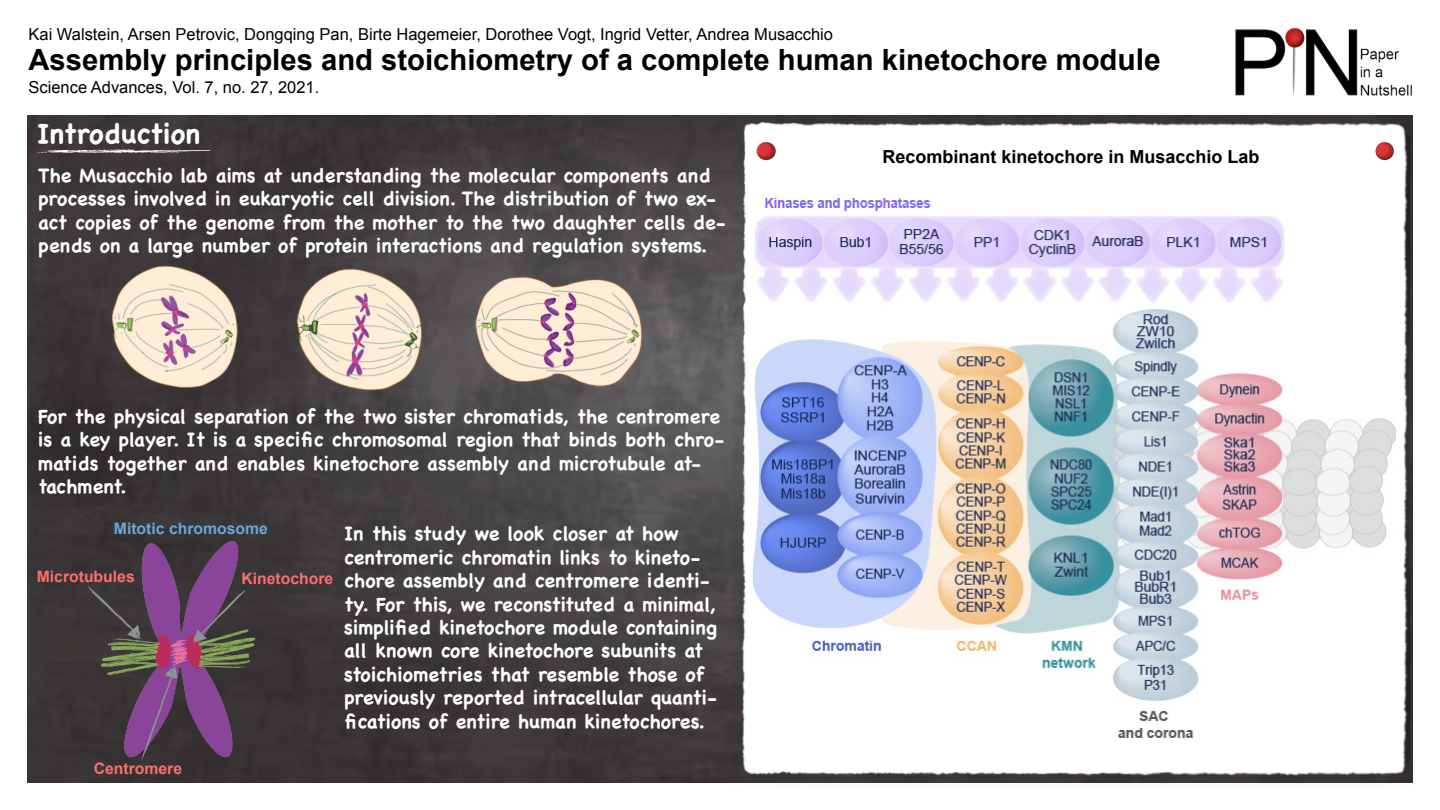
<style>
.page{position:relative;width:1440px;height:810px;background:#fff}
.page>*{position:absolute;margin:0;border:0;box-sizing:border-box;transform-origin:0 0}
.t1{font:700 29.25px "Arial";color:#000}
.t2{font:700 27.75px "Chalkboard SE";color:#fff}
.t3{font:700 19.5px/23.4px "Chalkboard SE";color:#fff}
.t4{font:700 18px "Arial";color:#000}
.t5{font:16.5px "Arial";color:#000}
.t6{font:700 15.75px "Arial";color:#fb6f6f}
.t7{font:700 15.75px "Arial";color:#6aa7db}
.s1{font-size:30px}
</style>
<div class="page">
<img style="left:27px;top:116px;width:1386px;height:667px">
<img style="left:1235px;top:27px;width:177px;height:69px">
<img style="left:734px;top:116px;width:676px;height:667px">
<img style="left:753px;top:137px;width:26px;height:28px">
<img style="left:1371px;top:137px;width:26px;height:28px">
<svg style="left:36px;top:149px;width:176px;height:5px"></svg>
<img style="left:748px;top:194px;width:647px;height:552px">
<img style="left:286px;top:263px;width:146px;height:130px">
<img style="left:469px;top:270px;width:179px;height:116px">
<img style="left:102px;top:264px;width:142px;height:128px">
<img style="left:82px;top:534px;width:191px;height:236px">
<p class="t5" style="left:28px;top:23px;width:806px">Kai Walstein, Arsen Petrovic, Dongqing Pan, Birte Hagemeier, Dorothee Vogt, Ingrid Vetter, Andrea Musacchio</p>
<h1 class="t1" style="left:28px;top:40px;width:1134px">Assembly principles and stoichiometry of a complete human kinetochore mod<span class="s1">ule</span></h1>
<p class="t5" style="left:28px;top:77px;width:292px">Science Advances, Vol. 7, no. 27, 2021.</p>
<p class="t2" style="left:37px;top:118px;width:165px">Introduction</p>
<p class="t3" style="left:38px;top:163px;width:689px">The Musacchio lab aims at understanding the molecular components and processes involved in eukaryotic cell division. The distribution of two ex&shy;act copies of the genome from the mother to the two daughter cells de&shy;pends on a large number of protein interactions and regulation systems.</p>
<p class="t3" style="left:38px;top:404px;width:688px">For the physical separation of the two sister chromatids, the centromere is a key player. It is a specific chromosomal region that binds both chro&shy;matids together and enables kinetochore assembly and microtubule at&shy;tachment.</p>
<p class="t7" style="left:114px;top:518px;width:156px">Mitotic chromosome</p>
<p class="t6" style="left:37px;top:566px;width:100px">Microtubules</p>
<p class="t6" style="left:242px;top:569px;width:93px">Kinetochore</p>
<p class="t3" style="left:344px;top:522px;width:336px">In this study we look closer at how</p>
<p class="t3" style="left:344px;top:545px;width:373px">centromeric chromatin links to kineto&shy;chore assembly and centromere identi&shy;ty. For this, we reconstituted a minimal,</p>
<p class="t3" style="left:344px;top:616px;width:375px">simplified kinetochore module containing all known core kinetochore subunits at stoichiometries that resemble those of previously reported intracellular quanti&shy;fications of entire human kinetochores.</p>
<p class="t6" style="left:94px;top:758px;width:90px">Centromere</p>
<p class="t4" style="left:882px;top:145px;width:379px">Recombinant kinetochore in Musacchio Lab</p>
</div>
